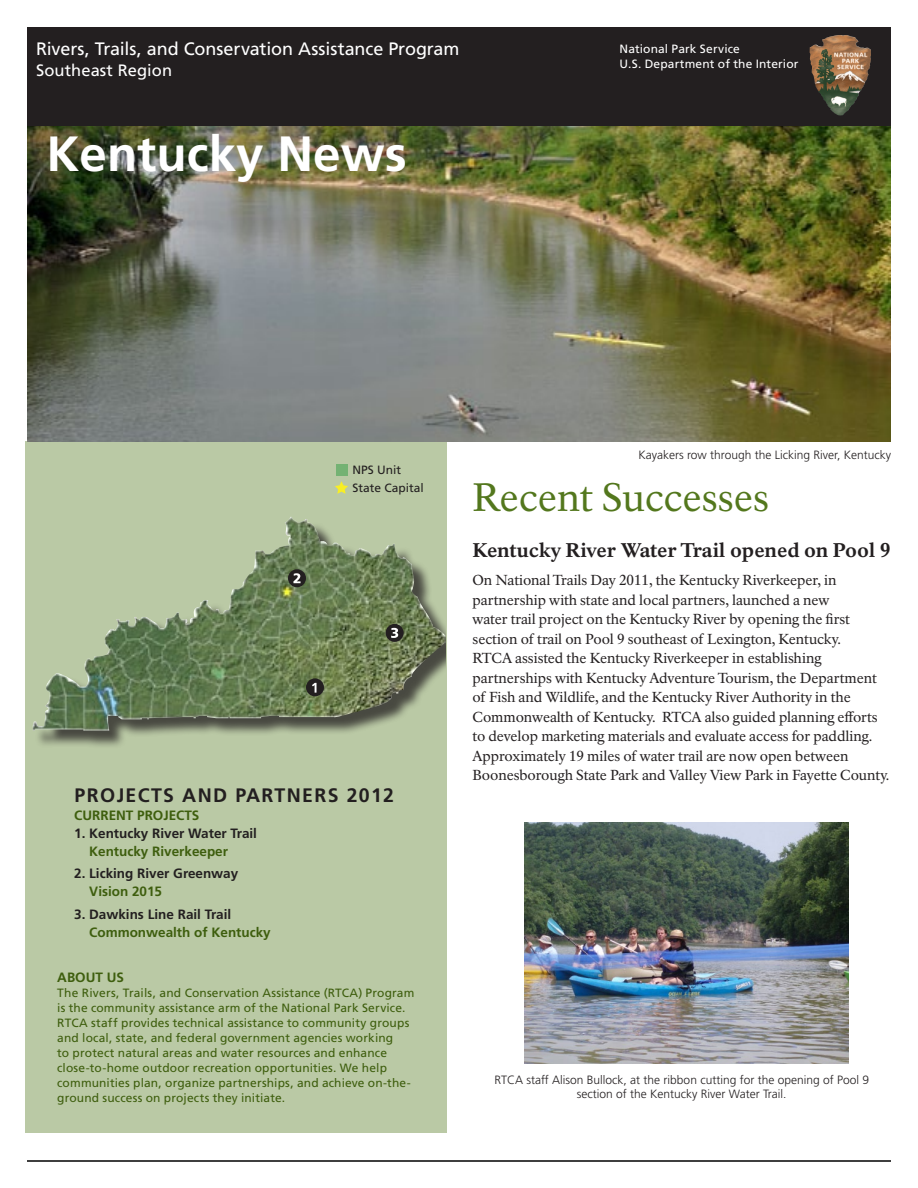
<style>
.page{position:relative;width:918px;height:1188px;background:#fff}
.page>*{position:absolute;margin:0;border:0;box-sizing:border-box;transform-origin:0 0}
.t1{font:700 49.5px "Frutiger LT Std";color:#fff}
._01_RecentSuccess_H1{font:39px "NPS Rawlinson OT";color:#53771d}
._02_RecentSuccess_H2{font:800 19.5px "NPS Rawlinson OT";letter-spacing:-.01em;color:#231f20}
._11_Map_Legend_Headi{font:700 19.5px "Frutiger LT Std";letter-spacing:.07em;color:#231f20}
.t2{font:18px "Frutiger LT Std";letter-spacing:-.005em;color:#fff}
.t3{font:16.5px "Frutiger LT Std";letter-spacing:.005em;color:#fff}
.t4{font:14.25px/19.5px "NPS Rawlinson OT";letter-spacing:-.005em;color:#231f20}
._11_Map_Legend___Pro{font:700 13.5px "Frutiger LT Std";color:#231f20}
._12_Map_Legend___Par{font:700 13.5px "Frutiger LT Std";color:#3e5e0e}
._11_Map_Legend___Pro-2{font:700 13.5px "Frutiger LT Std";color:#3e5e0e}
.t5{font:12px/15px "Frutiger LT Std";letter-spacing:.01em;color:#3e5e0e}
.t6{font:300 12px "Frutiger LT Std";color:#231f20}
.t7{font:12px "Frutiger LT Std";letter-spacing:.01em;color:#fff}
._11_Map_Legend{font:12px "Frutiger LT Std";color:#231f20}
</style>
<div class="page">
<div style="left:27px;top:27px;width:864px;height:99px;background:#231f20"></div>
<img style="left:811px;top:36px;width:41px;height:78px">
<div style="left:808px;top:33px;width:64px;height:84px;border:2px solid #231f20"></div>
<hr style="left:27px;top:1160px;width:864px;height:2px;background:#000">
<div style="left:26px;top:441px;width:421px;height:691px;background:#bac9a5"></div>
<div style="left:336px;top:464px;width:12px;height:12px;background:#74b273"></div>
<svg style="left:335px;top:481px;width:13px;height:13px"></svg>
<div style="left:35px;top:520px;width:411px;height:229px;background:#231f20;opacity:.75"></div>
<img style="left:33px;top:517px;width:413px;height:214px">
<img style="left:27px;top:126px;width:864px;height:315px">
<div style="left:386px;top:624px;width:18px;height:18px;background:#231f20;border-radius:50%"></div>
<svg style="left:391px;top:628px;width:7px;height:10px"></svg>
<div style="left:306px;top:678px;width:18px;height:18px;background:#231f20;border-radius:50%"></div>
<svg style="left:312px;top:683px;width:5px;height:10px"></svg>
<div style="left:288px;top:569px;width:18px;height:18px;background:#231f20;border-radius:50%"></div>
<svg style="left:293px;top:573px;width:8px;height:10px"></svg>
<img style="left:524px;top:822px;width:324px;height:242px">
<p class="t2" style="left:36px;top:38px;width:425px">Rivers, Trails, and Conservation Assistance Program</p>
<p class="t3" style="left:36px;top:61px;width:138px">Southeast Region</p>
<p class="t1" style="left:46px;top:124px;width:362px">Kentucky News</p>
<p class="t7" style="left:620px;top:41px;width:122px">National Park Service</p>
<p class="t7" style="left:620px;top:56px;width:181px">U.S. Department of the Interior</p>
<p class="_11_Map_Legend" style="left:352px;top:463px;width:50px">NPS Unit</p>
<p class="_11_Map_Legend" style="left:352px;top:481px;width:73px">State Capital</p>
<p class="_11_Map_Legend_Headi" style="left:75px;top:784px;width:321px">PROJECTS AND PARTNERS 2012</p>
<p class="_11_Map_Legend___Pro-2" style="left:74px;top:807px;width:127px">CURRENT PROJECTS</p>
<p class="_11_Map_Legend___Pro" style="left:74px;top:825px;width:184px">1. Kentucky River Water Trail</p>
<p class="_12_Map_Legend___Par" style="left:89px;top:843px;width:140px">Kentucky Riverkeeper</p>
<p class="_11_Map_Legend___Pro" style="left:74px;top:866px;width:166px">2. Licking River Greenway</p>
<p class="_12_Map_Legend___Par" style="left:89px;top:884px;width:74px">Vision 2015</p>
<p class="_11_Map_Legend___Pro" style="left:74px;top:906px;width:159px">3. Dawkins Line Rail Trail</p>
<p class="_12_Map_Legend___Par" style="left:89px;top:924px;width:183px">Commonwealth of Kentucky</p>
<p class="_12_Map_Legend___Par" style="left:57px;top:970px;width:68px">ABOUT US</p>
<p class="t5" style="left:57px;top:986px;width:359px">The Rivers, Trails, and Conservation Assistance (RTCA) Program is the community assistance arm of the National Park Service.<br>RTCA staff provides technical assistance to community groups and local, state, and federal government agencies working<br>to protect natural areas and water resources and enhance close-to-home outdoor recreation opportunities. We help communities plan, organize partnerships, and achieve on-the&shy;ground success on projects they initiate.</p>
<p class="t6" style="left:639px;top:449px;width:254px">Kayakers row through the Licking River, Kentucky</p>
<p class="_01_RecentSuccess_H1" style="left:472px;top:474px;width:298px">Recent Successes</p>
<p class="_02_RecentSuccess_H2" style="left:472px;top:538px;width:420px">Kentucky River Water Trail opened on Pool 9</p>
<p class="t4" style="left:472px;top:571px;width:418px">On National Trails Day 2011, the Kentucky Riverkeeper, in partnership with state and local partners, launched a new<br>water trail project on the Kentucky River by opening the first section of trail on Pool 9 southeast of Lexington, Kentucky.<br>RTCA assisted the Kentucky Riverkeeper in establishing partnerships with Kentucky Adventure Tourism, the Department of Fish and Wildlife, and the Kentucky River Authority in the Commonwealth of Kentucky. RTCA also guided planning efforts to develop marketing materials and evaluate access for paddling.<br>Approximately 19 miles of water trail are now open between Boonesborough State Park and Valley View Park in Fayette County.</p>
<p class="t6" style="left:494px;top:1073px;width:376px">RTCA staff Alison Bullock, at the ribbon cutting for the opening of Pool 9</p>
<p class="t6" style="left:577px;top:1087px;width:211px">section of the Kentucky River Water Trail.</p>
</div>
